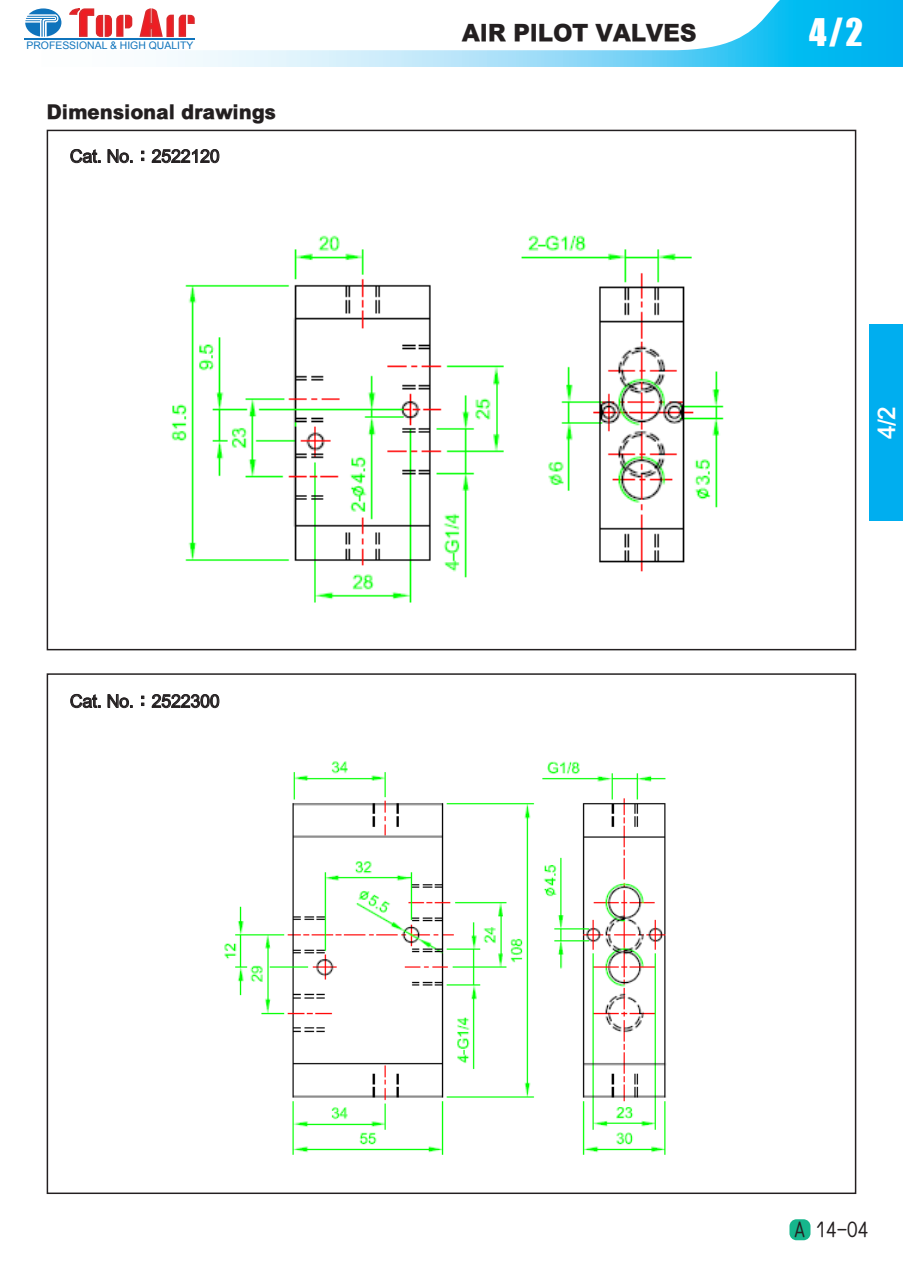
<style>
.page{position:relative;width:903px;height:1275px;background:#fff}
.page>*{position:absolute;margin:0;border:0;box-sizing:border-box;transform-origin:0 0}
.t1{font:35px "Impact";color:#fff}
.t2{font:24.5px "DF Hei UB HKP BF";color:#231f20}
.t3{font:24.5px "DF Hei Bd HKP BF";color:#fff}
.t4{font:21px "DF Yuan Md HK BF";color:#231f20}
.t5{font:20.82px "DF Hei UB HKP BF";color:#231f20}
.t6{font:17.85px "DF Hei Md HKP BF";color:#231f20}
.t7{font:10.5px "Arial";color:#1074bc}
</style>
<div class="page">
<img style="left:24px;top:0;width:879px;height:67px">
<div style="left:869px;top:325px;width:34px;height:196px;background:#00aeef"></div>
<svg style="left:70px;top:149px;width:31px;height:14px"></svg>
<svg style="left:107px;top:149px;width:26px;height:14px"></svg>
<svg style="left:141px;top:151px;width:3px;height:10px"></svg>
<svg style="left:152px;top:149px;width:67px;height:14px"></svg>
<svg style="left:70px;top:694px;width:31px;height:14px"></svg>
<svg style="left:107px;top:694px;width:26px;height:14px"></svg>
<svg style="left:141px;top:696px;width:3px;height:10px"></svg>
<svg style="left:152px;top:694px;width:67px;height:14px"></svg>
<img style="left:224px;top:761px;width:443px;height:394px">
<img style="left:171px;top:235px;width:553px;height:368px">
<div style="left:789px;top:1219px;width:21px;height:21px;background:#16b68c;border-radius:7px"></div>
<p class="t7" style="left:26px;top:39px;width:168px">PROFESSIONAL &amp; HIGH QUALITY</p>
<p class="t5" style="left:47px;top:102px;width:231px">Dimensional drawings</p>
<p class="t6" style="left:70px;top:147px;width:151px">Cat. No.：2522120</p>
<p class="t6" style="left:70px;top:692px;width:151px">Cat. No.：2522300</p>
<p class="t2" style="left:462px;top:20px;width:236px">AIR PILOT VALVES</p>
<p class="t1" style="left:809px;top:5px;width:56px">4/2</p>
<p class="t3" style="left:874px;top:439px;width:35px;rotate:-90deg">4/2</p>
<p class="t4" style="left:794px;top:1219px;width:12px">A</p>
<p class="t4" style="left:816px;top:1219px;width:54px">14-04</p>
</div>
